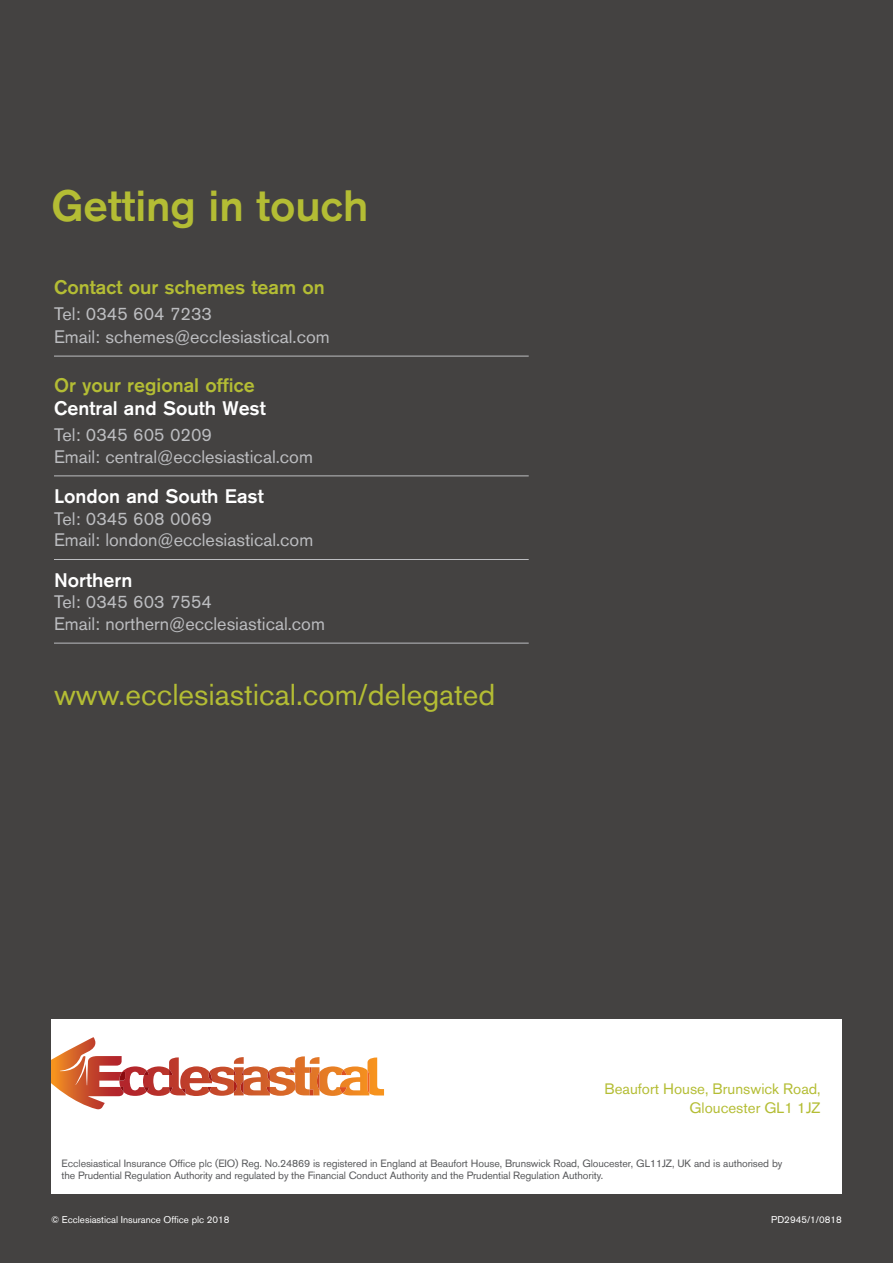
<style>
.page{position:relative;width:893px;height:1263px;background:#444241}
.page>*{position:absolute;margin:0;border:0;box-sizing:border-box;transform-origin:0 0}
.t1{font:500 43.5px "Akzidenz Grotesk BQ";color:#b4bd34}
.t2{font:30px "Akzidenz Grotesk BQ";color:#b4bd34}
.t3{font:500 19.5px "Akzidenz Grotesk BQ";color:#fff}
.t4{font:500 19.5px "Akzidenz Grotesk BQ";color:#b4bd34}
.t5{font:18px "Akzidenz Grotesk BQ";color:#bcbdc0}
.Form___Sub_question{font:15px/19.5px "Akzidenz Grotesk BQ";color:#b4bd34;text-align:right}
.t6{font:10.5px/11.2px "Akzidenz Grotesk BQ";letter-spacing:-.01em;color:#57585a}
.Form___Sub_question-2{font:9.75px "Akzidenz Grotesk BQ";color:#fff}
</style>
<div class="page">
<div style="left:51px;top:1019px;width:791px;height:175px;background:#fff"></div>
<svg style="left:51px;top:1037px;width:333px;height:72px"></svg>
<img style="left:340px;top:1070px;width:7px;height:23px">
<img style="left:367px;top:1070px;width:2px;height:23px">
<hr style="left:54px;top:356px;width:475px;height:1px;background:#bcbdc0">
<hr style="left:54px;top:475px;width:475px;height:1px;background:#bcbdc0">
<hr style="left:54px;top:559px;width:475px;height:1px;background:#bcbdc0">
<hr style="left:54px;top:643px;width:475px;height:1px;background:#bcbdc0">
<p class="t1" style="left:51px;top:179px;width:319px">Getting in touch</p>
<p class="t4" style="left:54px;top:275px;width:272px">Contact our schemes team on</p>
<p class="t5" style="left:54px;top:303px;width:160px">Tel: 0345 604 7233</p>
<p class="t5" style="left:54px;top:326px;width:277px">Email: schemes@ecclesiastical.com</p>
<p class="t4" style="left:54px;top:373px;width:202px">Or your regional office</p>
<p class="t3" style="left:54px;top:396px;width:213px">Central and South West</p>
<p class="t5" style="left:54px;top:424px;width:160px">Tel: 0345 605 0209</p>
<p class="t5" style="left:54px;top:446px;width:260px">Email: central@ecclesiastical.com</p>
<p class="t3" style="left:54px;top:484px;width:211px">London and South East</p>
<p class="t5" style="left:54px;top:508px;width:160px">Tel: 0345 608 0069</p>
<p class="t5" style="left:54px;top:529px;width:261px">Email: london@ecclesiastical.com</p>
<p class="t3" style="left:54px;top:568px;width:80px">Northern</p>
<p class="t5" style="left:54px;top:591px;width:160px">Tel: 0345 603 7554</p>
<p class="t5" style="left:54px;top:613px;width:272px">Email: northern@ecclesiastical.com</p>
<p class="t2" style="left:54px;top:676px;width:443px">www.ecclesiastical.com/delegated</p>
<p class="Form___Sub_question" style="left:604px;top:1079px;width:218px">Beaufort House, Brunswick Road,<br>Gloucester GL1 1JZ</p>
<p class="t6" style="left:62px;top:1158px;width:722px">Ecclesiastical Insurance Office plc (EIO) Reg. No.24869 is registered in England at Beaufort House, Brunswick Road, Gloucester, GL11JZ, UK and is authorised by the Prudential Regulation Authority and regulated by the Financial Conduct Authority and the Prudential Regulation Authority.</p>
<p class="Form___Sub_question-2" style="left:51px;top:1214px;width:180px">© Ecclesiastical Insurance Office plc 2018</p>
<p class="Form___Sub_question-2" style="left:771px;top:1214px;width:72px">PD2945/1/0818</p>
</div>
